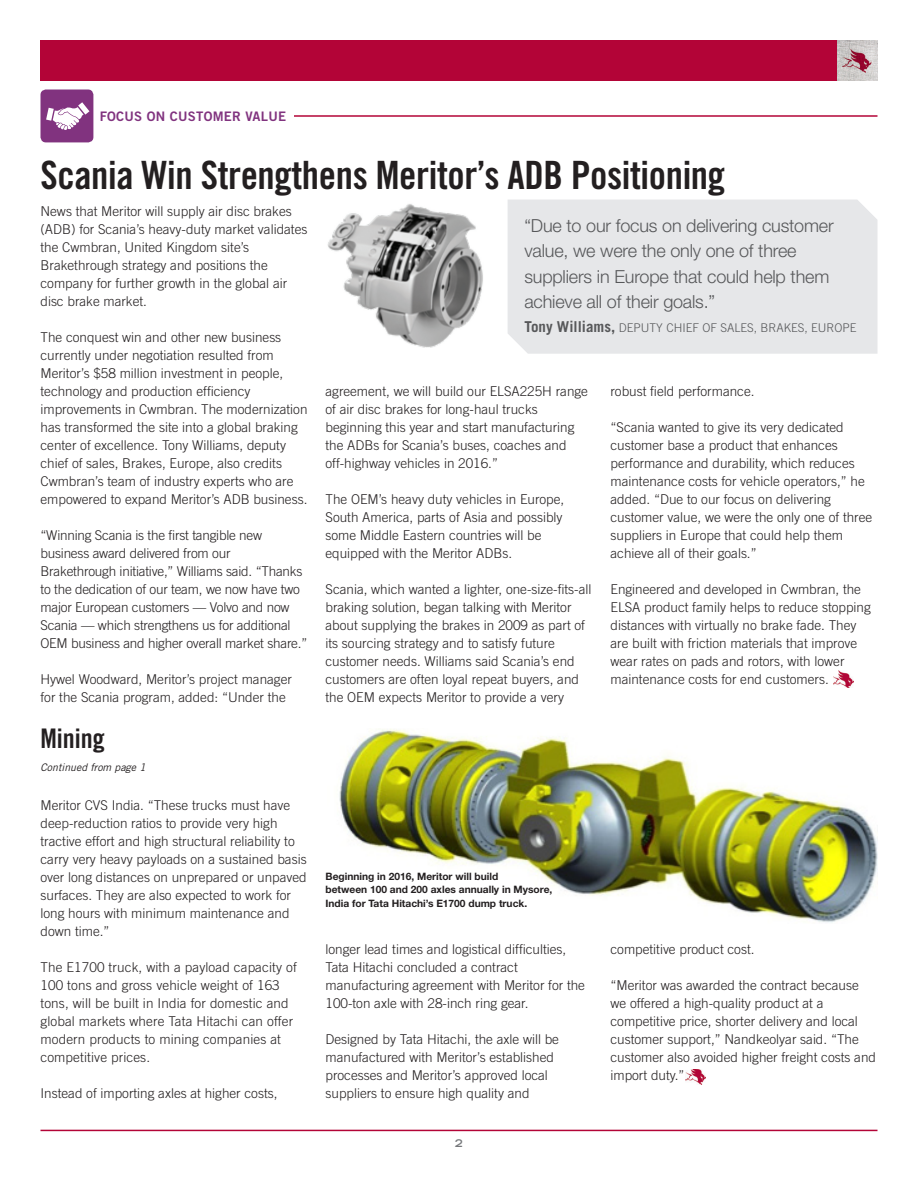
<style>
.page{position:relative;width:918px;height:1188px;background:#fff}
.page>*{position:absolute;margin:0;border:0;box-sizing:border-box;transform-origin:0 0}
.t1{font:39px "Trade Gothic LT Std Bd Cn 20";letter-spacing:-.01em;color:#231f20}
.t2{font:27px "Trade Gothic LT Std Bd Cn 20";color:#231f20}
.t3{font:300 18px/25.5px "Helvetica Neue LT Std";letter-spacing:-.01em;color:#57585a}
.t4{font:300 13.5px/18px "Trade Gothic LT Std";color:#231f20}
.t5{font:13.2px "Trade Gothic LT Std Bd 2";letter-spacing:.02em;color:#81337f}
.t6{font:300 12px "Trade Gothic LT Std";color:#57585a}
.t7{font:italic 10.5px "Trade Gothic LT Std";color:#231f20}
.t8{font:700 expanded 10.5px "Trade Gothic LT Std";color:#76787b}
.t9{font:700 10.2px/13.5px "Helvetica Neue LT Std";color:#231f20}
.s1{font-weight:700;font-size:15px}
</style>
<div class="page">
<hr style="left:40px;top:1130px;width:838px;height:1px;background:#b30437">
<div style="left:40px;top:40px;width:802px;height:41px;background:#b30437"></div>
<img style="left:837px;top:40px;width:41px;height:41px">
<img style="left:837px;top:49px;width:41px;height:24px">
<img style="left:686px;top:1069px;width:20px;height:15px">
<img style="left:327px;top:204px;width:156px;height:144px">
<div style="left:508px;top:200px;width:370px;height:154px;background:#e6e7e9"></div>
<img style="left:833px;top:671px;width:20px;height:16px">
<hr style="left:45px;top:115px;width:833px;height:2px;background:#b30437">
<div style="left:87px;top:100px;width:207px;height:35px;background:#fff"></div>
<div style="left:41px;top:90px;width:52px;height:52px;background:#81337f;border-radius:5px"></div>
<svg style="left:46px;top:102px;width:43px;height:28px"></svg>
<img style="left:339px;top:729px;width:539px;height:194px">
<p class="t5" style="left:100px;top:108px;width:188px">FOCUS ON CUSTOMER VALUE</p>
<p class="t1" style="left:40px;top:151px;width:686px">Scania Win Strengthens Meritor’s ADB Positioning</p>
<p class="t3" style="left:524px;top:212px;width:311px">“Due to our focus on delivering customer value, we were the only one of three suppliers in Europe that could help them achieve all of their goals.”</p>
<p class="t6" style="left:524px;top:320px;width:334px"><span class="s1">Tony Williams,</span> DEPUTY CHIEF OF SALES, BRAKES, EUROPE</p>
<p class="t4" style="left:40px;top:202px;width:268px">News that Meritor will supply air disc brakes (ADB) for Scania’s heavy-duty market validates the Cwmbran, United Kingdom site’s Brakethrough strategy and positions the company for further growth in the global air disc brake market.</p>
<p class="t4" style="left:40px;top:328px;width:269px">The conquest win and other new business currently under negotiation resulted from Meritor’s $58 million investment in people, technology and production efficiency improvements in Cwmbran. The modernization has transformed the site into a global braking center of excellence. Tony Williams, deputy chief of sales, Brakes, Europe, also credits Cwmbran’s team of industry experts who are empowered to expand Meritor’s ADB business.</p>
<p class="t4" style="left:40px;top:526px;width:268px">“Winning Scania is the first tangible new business award delivered from our Brakethrough initiative,” Williams said. “Thanks to the dedication of our team, we now have two major European customers — Volvo and now Scania — which strengthens us for additional OEM business and higher overall market share.”</p>
<p class="t4" style="left:40px;top:670px;width:253px">Hywel Woodward, Meritor’s project manager for the Scania program, added: “Under the</p>
<p class="t4" style="left:326px;top:382px;width:264px">agreement, we will build our ELSA225H range of air disc brakes for long-haul trucks beginning this year and start manufacturing the ADBs for Scania’s buses, coaches and off-highway vehicles in 2016.”</p>
<p class="t4" style="left:326px;top:490px;width:240px">The OEM’s heavy duty vehicles in Europe, South America, parts of Asia and possibly some Middle Eastern countries will be equipped with the Meritor ADBs.</p>
<p class="t4" style="left:326px;top:580px;width:268px">Scania, which wanted a lighter, one-size-fits-all braking solution, began talking with Meritor about supplying the brakes in 2009 as part of its sourcing strategy and to satisfy future customer needs. Williams said Scania’s end customers are often loyal repeat buyers, and the OEM expects Meritor to provide a very</p>
<p class="t4" style="left:610px;top:382px;width:146px">robust field performance.</p>
<p class="t4" style="left:610px;top:418px;width:263px">“Scania wanted to give its very dedicated customer base a product that enhances performance and durability, which reduces maintenance costs for vehicle operators,” he added. “Due to our focus on delivering customer value, we were the only one of three suppliers in Europe that could help them achieve all of their goals.”</p>
<p class="t4" style="left:610px;top:580px;width:262px">Engineered and developed in Cwmbran, the ELSA product family helps to reduce stopping distances with virtually no brake fade. They are built with friction materials that improve wear rates on pads and rotors, with lower maintenance costs for end customers.</p>
<p class="t2" style="left:40px;top:722px;width:66px">Mining</p>
<p class="t7" style="left:40px;top:761px;width:107px">Continued from page 1</p>
<p class="t4" style="left:40px;top:796px;width:268px">Meritor CVS India. “These trucks must have deep-reduction ratios to provide very high tractive effort and high structural reliability to carry very heavy payloads on a sustained basis over long distances on unprepared or unpaved surfaces. They are also expected to work for long hours with minimum maintenance and down time.”</p>
<p class="t4" style="left:40px;top:958px;width:258px">The E1700 truck, with a payload capacity of 100 tons and gross vehicle weight of 163 tons, will be built in India for domestic and global markets where Tata Hitachi can offer modern products to mining companies at competitive prices.</p>
<p class="t4" style="left:40px;top:1084px;width:239px">Instead of importing axles at higher costs,</p>
<p class="t9" style="left:326px;top:869px;width:228px">Beginning in 2016, Meritor will build<br>between 100 and 200 axles annually in Mysore,<br>India for Tata Hitachi’s E1700 dump truck.</p>
<p class="t4" style="left:326px;top:940px;width:261px">longer lead times and logistical difficulties, Tata Hitachi concluded a contract manufacturing agreement with Meritor for the 100-ton axle with 28-inch ring gear.</p>
<p class="t4" style="left:326px;top:1030px;width:235px">Designed by Tata Hitachi, the axle will be manufactured with Meritor’s established processes and Meritor’s approved local suppliers to ensure high quality and</p>
<p class="t8" style="left:455px;top:1137px;width:9px">2</p>
<p class="t4" style="left:610px;top:940px;width:146px">competitive product cost.</p>
<p class="t4" style="left:610px;top:976px;width:267px">“Meritor was awarded the contract because we offered a high-quality product at a competitive price, shorter delivery and local customer support,” Nandkeolyar said. “The customer also avoided higher freight costs and import duty.”</p>
</div>
